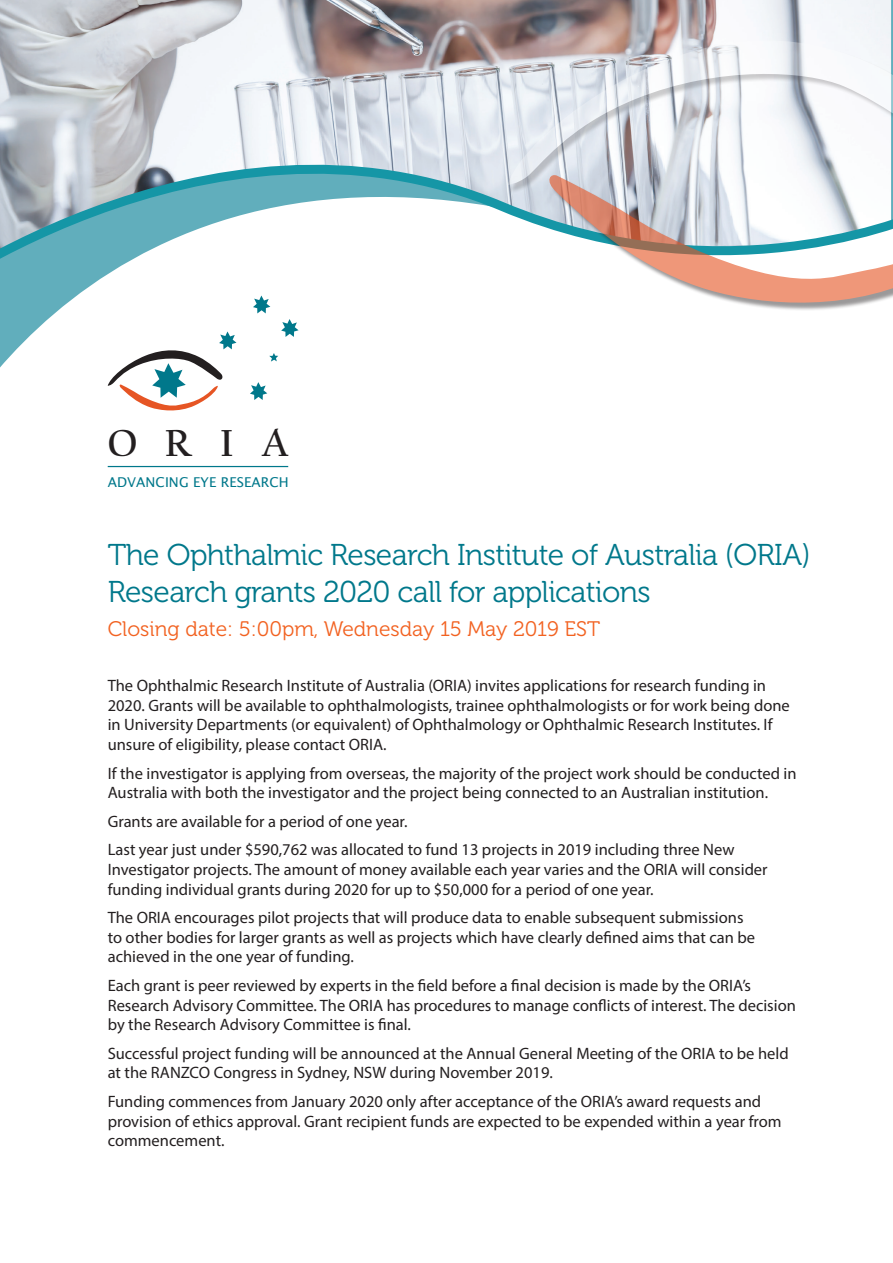
<style>
.page{position:relative;width:893px;height:1263px;background:#fff}
.page>*{position:absolute;margin:0;border:0;box-sizing:border-box;transform-origin:0 0}
.t1{font:700 39.15px "Californian FB";color:#231f20}
.t2{font:30px/37px "Museo 300";letter-spacing:-.02em;color:#00788b}
.t3{font:21px "Museo 300";color:#f26221}
.t4{font:16.5px/19.8px "Myriad Pro";color:#231f20}
.t5{font:13.5px "Lucida Sans Unicode";letter-spacing:.005em;color:#00788b}
</style>
<div class="page">
<svg style="left:0;top:0;width:893px;height:394px"></svg>
<svg style="left:548px;top:193px;width:345px;height:120px"></svg>
<div style="left:510px;top:42px;width:383px;height:151px;background:#231f20;opacity:.75"></div>
<svg style="left:508px;top:39px;width:385px;height:146px"></svg>
<svg style="left:253px;top:296px;width:17px;height:17px"></svg>
<svg style="left:281px;top:319px;width:18px;height:18px"></svg>
<svg style="left:108px;top:331px;width:128px;height:80px"></svg>
<svg style="left:250px;top:382px;width:17px;height:18px"></svg>
<svg style="left:269px;top:353px;width:9px;height:9px"></svg>
<hr style="left:108px;top:466px;width:180px;height:1px;background:#00788b">
<h1 class="t1" style="left:108px;top:421px;width:182px">ORIA</h1>
<p class="t5" style="left:108px;top:472px;width:183px">ADVANCING EYE RESEARCH</p>
<h2 class="t2" style="left:108px;top:537px;width:705px">The Ophthalmic Research Institute of Australia (ORIA)<br>Research grants 2020 call for applications</h2>
<p class="t3" style="left:108px;top:617px;width:494px">Closing date: 5:00pm, Wednesday 15 May 2019 EST</p>
<p class="t4" style="left:108px;top:675px;width:684px">The Ophthalmic Research Institute of Australia (ORIA) invites applications for research funding in 2020. Grants will be available to ophthalmologists, trainee ophthalmologists or for work being done in University Departments (or equivalent) of Ophthalmology or Ophthalmic Research Institutes. If unsure of eligibility, please contact ORIA.</p>
<p class="t4" style="left:108px;top:763px;width:690px">If the investigator is applying from overseas, the majority of the project work should be conducted in<br>Australia with both the investigator and the project being connected to an Australian institution.</p>
<p class="t4" style="left:108px;top:807px;width:628px;line-height:28.3px">Grants are available for a period of one year.<br>Last year just under $590,762 was allocated to fund 13 projects in 2019 including three New</p>
<p class="t4" style="left:108px;top:859px;width:661px">Investigator projects. The amount of money available each year varies and the ORIA will consider funding individual grants during 2020 for up to $50,000 for a period of one year.</p>
<p class="t4" style="left:108px;top:907px;width:649px">The ORIA encourages pilot projects that will produce data to enable subsequent submissions to other bodies for larger grants as well as projects which have clearly defined aims that can be achieved in the one year of funding.</p>
<p class="t4" style="left:108px;top:975px;width:690px">Each grant is peer reviewed by experts in the field before a final decision is made by the ORIA’s<br>Research Advisory Committee. The ORIA has procedures to manage conflicts of interest. The decision by the Research Advisory Committee is final.</p>
<p class="t4" style="left:108px;top:1043px;width:682px">Successful project funding will be announced at the Annual General Meeting of the ORIA to be held at the RANZCO Congress in Sydney, NSW during November 2019.</p>
<p class="t4" style="left:108px;top:1091px;width:675px">Funding commences from January 2020 only after acceptance of the ORIA’s award requests and provision of ethics approval. Grant recipient funds are expected to be expended within a year from commencement.</p>
</div>
